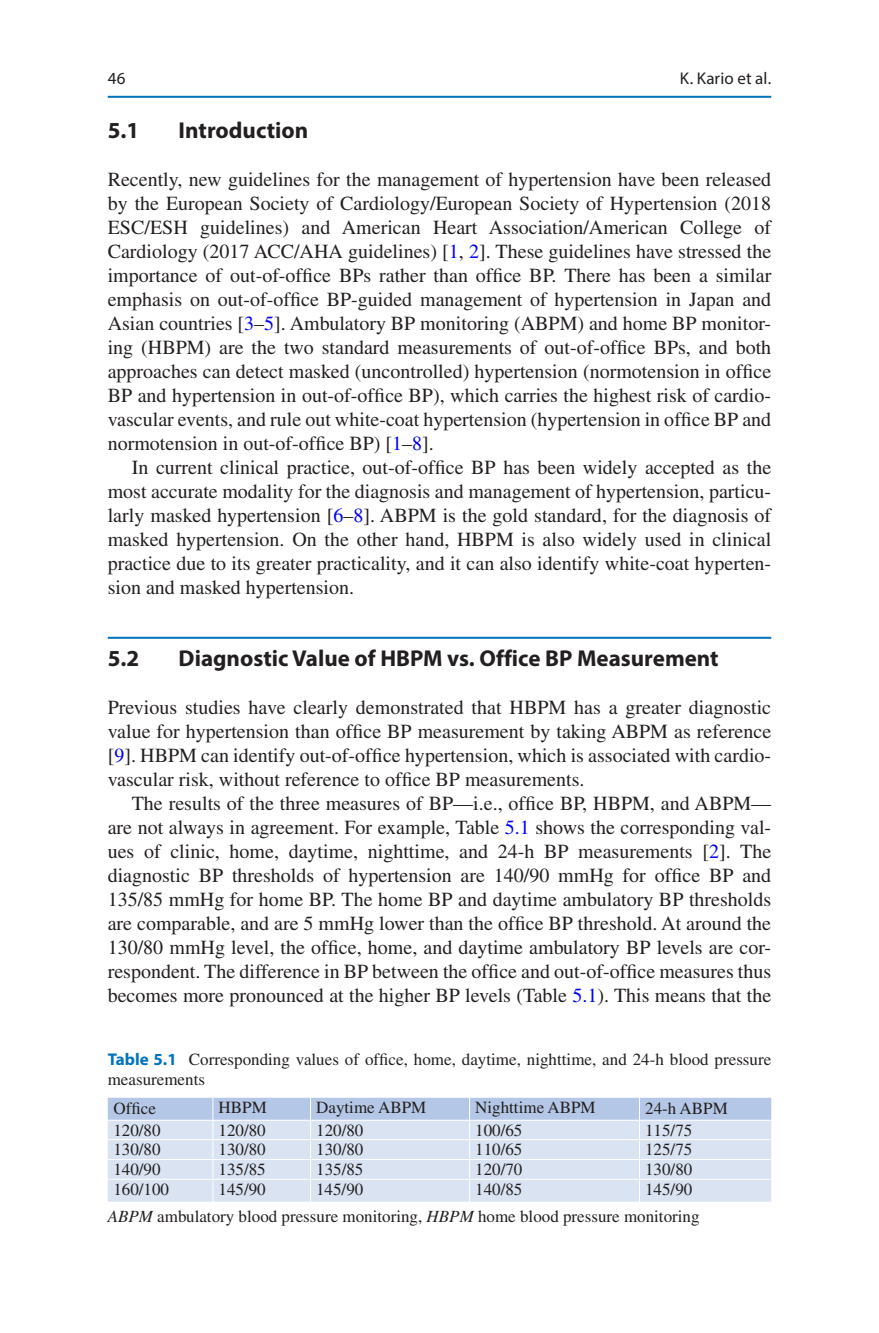
<style>
.page{position:relative;width:879px;height:1333px;background:#fff}
.page>*{position:absolute;margin:0;border:0;box-sizing:border-box;transform-origin:0 0}
.t1{font:700 23px "Wlrtnh Myriad Pro";color:#231f20}
.t2{font:20px/24px "Dffqtd Times LT Std";color:#231f20;text-align:justify}
.t3{font:17px/20px "Dffqtd Times LT Std";color:#231f20}
.t4{font:17px "Sxpxkl Myriad Pro";letter-spacing:.01em;color:#231f20}
.t5{font:17px "Cgymvp Myriad Pro";color:#231f20}
.s1{color:#0000fa}
.s2{font-family:"Wlrtnh Myriad Pro";font-weight:700;color:#0073bc}
.s3{font-family:"Rbwqpy Times LT Std";font-style:italic}
</style>
<div class="page">
<hr style="left:108px;top:636px;width:663px;height:2px;background:#0073bc">
<svg style="left:108px;top:1097px;width:663px;height:104px;background:#d3def0"></svg>
<hr style="left:108px;top:96px;width:663px;height:2px;background:#0073bc">
<p class="t4" style="left:680px;top:68px;width:93px">K. Kario et al.</p>
<p class="t5" style="left:108px;top:68px;width:19px">46</p>
<p class="t1" style="left:108px;top:115px;width:33px">5.1</p>
<p class="t1" style="left:179px;top:115px;width:131px">Introduction</p>
<p class="t2" style="left:108px;top:167px;width:665px">Recently, new guidelines for the management of hypertension have been released by the European Society of Cardiology/European Society of Hypertension (2018<br>ESC/ESH guidelines) and American Heart Association/American College of Cardiology (2017 ACC/AHA guidelines) [<span class="s1">1</span>, <span class="s1">2</span>]. These guidelines have stressed the importance of out-of-office BPs rather than office BP. There has been a similar emphasis on out-of-office BP-guided management of hypertension in Japan and Asian countries [<span class="s1">3</span>–<span class="s1">5</span>]. Ambulatory BP monitoring (ABPM) and home BP monitor&shy;ing (HBPM) are the two standard measurements of out-of-office BPs, and both approaches can detect masked (uncontrolled) hypertension (normotension in office BP and hypertension in out-of-office BP), which carries the highest risk of cardio&shy;vascular events, and rule out white-coat hypertension (hypertension in office BP and normotension in out-of-office BP) [<span class="s1">1</span>–<span class="s1">8</span>].</p>
<p class="t2" style="left:108px;top:455px;width:665px;text-indent:24px">In current clinical practice, out-of-office BP has been widely accepted as the most accurate modality for the diagnosis and management of hypertension, particu&shy;larly masked hypertension [<span class="s1">6</span>–<span class="s1">8</span>]. ABPM is the gold standard, for the diagnosis of masked hypertension. On the other hand, HBPM is also widely used in clinical practice due to its greater practicality, and it can also identify white-coat hyperten&shy;sion and masked hypertension.</p>
<p class="t1" style="left:108px;top:643px;width:33px">5.2</p>
<p class="t1" style="left:179px;top:643px;width:541px">Diagnostic Value of HBPM vs. Office BP Measurement</p>
<p class="t2" style="left:108px;top:695px;width:665px">Previous studies have clearly demonstrated that HBPM has a greater diagnostic value for hypertension than office BP measurement by taking ABPM as reference [<span class="s1">9</span>]. HBPM can identify out-of-office hypertension, which is associated with cardio&shy;vascular risk, without reference to office BP measurements.</p>
<p class="t2" style="left:108px;top:791px;width:665px;text-indent:24px">The results of the three measures of BP—i.e., office BP, HBPM, and ABPM— are not always in agreement. For example, Table <span class="s1">5.1</span> shows the corresponding val&shy;ues of clinic, home, daytime, nighttime, and 24-h BP measurements [<span class="s1">2</span>]. The diagnostic BP thresholds of hypertension are 140/90 mmHg for office BP and 135/85 mmHg for home BP. The home BP and daytime ambulatory BP thresholds are comparable, and are 5 mmHg lower than the office BP threshold. At around the 130/80 mmHg level, the office, home, and daytime ambulatory BP levels are cor&shy;respondent. The difference in BP between the office and out-of-office measures thus becomes more pronounced at the higher BP levels (Table <span class="s1">5.1</span>). This means that the</p>
<p class="t3" style="left:108px;top:1048px;width:665px"><span class="s2">Table 5.1</span> Corresponding values of office, home, daytime, nighttime, and 24-h blood pressure measurements</p>
<p class="t3" style="left:113px;top:1097px;width:44px">Office</p>
<p class="t3" style="left:219px;top:1097px;width:50px">HBPM</p>
<p class="t3" style="left:316px;top:1097px;width:112px">Daytime ABPM</p>
<p class="t3" style="left:475px;top:1097px;width:122px">Nighttime ABPM</p>
<p class="t3" style="left:645px;top:1097px;width:84px">24-h ABPM</p>
<p class="t3" style="left:113px;top:1119px;width:49px">120/80</p>
<p class="t3" style="left:219px;top:1119px;width:49px">120/80</p>
<p class="t3" style="left:316px;top:1119px;width:49px">120/80</p>
<p class="t3" style="left:475px;top:1119px;width:49px">100/65</p>
<p class="t3" style="left:645px;top:1119px;width:49px">115/75</p>
<p class="t3" style="left:113px;top:1139px;width:49px">130/80</p>
<p class="t3" style="left:218px;top:1139px;width:49px">130/80</p>
<p class="t3" style="left:316px;top:1139px;width:49px">130/80</p>
<p class="t3" style="left:475px;top:1139px;width:49px">110/65</p>
<p class="t3" style="left:645px;top:1139px;width:49px">125/75</p>
<p class="t3" style="left:113px;top:1159px;width:49px">140/90</p>
<p class="t3" style="left:218px;top:1159px;width:49px">135/85</p>
<p class="t3" style="left:316px;top:1159px;width:49px">135/85</p>
<p class="t3" style="left:475px;top:1159px;width:49px">120/70</p>
<p class="t3" style="left:645px;top:1159px;width:49px">130/80</p>
<p class="t3" style="left:113px;top:1179px;width:57px">160/100</p>
<p class="t3" style="left:218px;top:1179px;width:49px">145/90</p>
<p class="t3" style="left:316px;top:1179px;width:49px">145/90</p>
<p class="t3" style="left:475px;top:1179px;width:49px">140/85</p>
<p class="t3" style="left:108px;top:1175px;width:593px;line-height:26.8px;text-indent:537px">145/90<br><span class="s3">ABPM</span> ambulatory blood pressure monitoring, <span class="s3">HBPM</span> home blood pressure monitoring</p>
</div>
